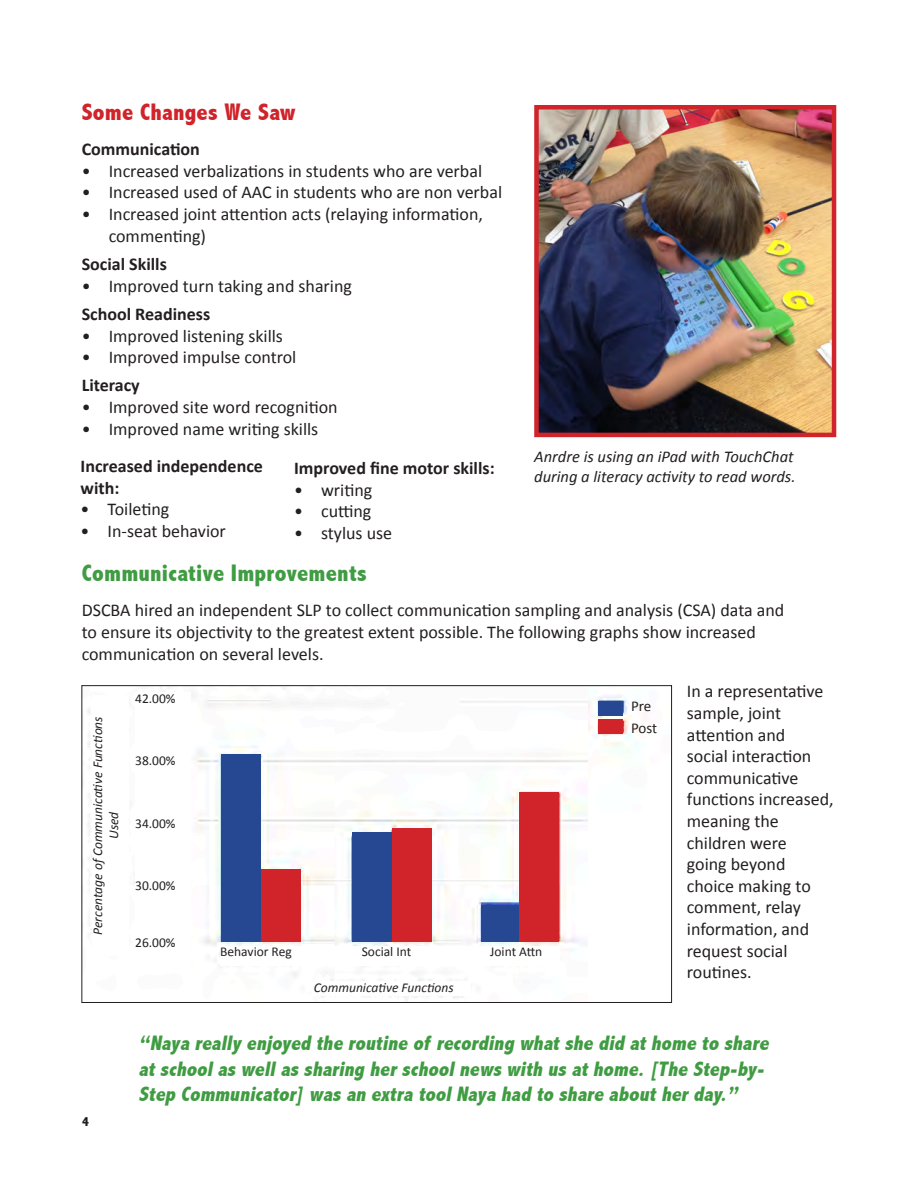
<style>
.page{position:relative;width:918px;height:1188px;background:#fff}
.page>*{position:absolute;margin:0;border:0;box-sizing:border-box;transform-origin:0 0}
.Headings{font:800 condensed 24px "Abadi";letter-spacing:.01em;color:#409c42}
.Headings-2{font:800 condensed 24px "Abadi";letter-spacing:.01em;color:#d1232a}
.Inset_quote{font:italic 800 condensed 21px/25.2px "Abadi";color:#409c42}
.Text{font:18px/21.6px "Calibri";color:#231f20}
.Text-2{font:700 18px/21.6px "Calibri";color:#231f20}
.Text-3{font:italic 16.5px/19.8px "Calibri";color:#231f20}
.Text-4{font:15px "Calibri";letter-spacing:-.01em;color:#231f20}
.Text-5{font:italic 13.5px "Calibri";color:#231f20}
.Text-6{font:13.5px "Calibri";color:#231f20}
.t1{font:800 condensed 13.5px "Abadi";color:#231f20}
</style>
<div class="page">
<img style="left:88px;top:687px;width:557px;height:314px">
<div style="left:221px;top:754px;width:40px;height:188px;background:#264792"></div>
<div style="left:261px;top:869px;width:40px;height:73px;background:#d1232a"></div>
<div style="left:392px;top:829px;width:40px;height:113px;background:#d1232a"></div>
<div style="left:352px;top:833px;width:40px;height:109px;background:#264792"></div>
<div style="left:481px;top:906px;width:40px;height:36px;background:#264792"></div>
<div style="left:519px;top:792px;width:40px;height:150px;background:#d1232a"></div>
<div style="left:598px;top:720px;width:25px;height:14px;background:#d1232a"></div>
<div style="left:598px;top:701px;width:25px;height:15px;background:#264792"></div>
<div style="left:314px;top:981px;width:156px;height:15px;background:#fff"></div>
<div style="left:220px;top:946px;width:340px;height:20px;background:#fff"></div>
<div style="left:135px;top:692px;width:55px;height:281px;background:#fff"></div>
<div style="left:92px;top:695px;width:36px;height:261px;background:#fff"></div>
<img style="left:539px;top:110px;width:292px;height:322px">
<div style="left:534px;top:105px;width:302px;height:332px;border:4px solid #d1232a"></div>
<p class="Headings-2" style="left:82px;top:98px;width:215px">Some Changes We Saw</p>
<p class="Text-2" style="left:82px;top:138px;width:120px">Communication</p>
<p class="Text" style="left:82px;top:160px;width:402px">• Increased verbalizations in students who are verbal</p>
<p class="Text" style="left:82px;top:182px;width:422px">• Increased used of AAC in students who are non verbal</p>
<p class="Text" style="left:109px;top:203px;width:376px;text-indent:-27px">• Increased joint attention acts (relaying information, commenting)</p>
<p class="Text-2" style="left:82px;top:253px;width:87px">Social Skills</p>
<p class="Text" style="left:82px;top:275px;width:272px">• Improved turn taking and sharing</p>
<p class="Text-2" style="left:82px;top:303px;width:130px">School Readiness</p>
<p class="Text" style="left:82px;top:325px;width:203px">• Improved listening skills</p>
<p class="Text" style="left:82px;top:346px;width:216px">• Improved impulse control</p>
<p class="Text-2" style="left:82px;top:375px;width:60px">Literacy</p>
<p class="Text" style="left:82px;top:396px;width:257px">• Improved site word recognition</p>
<p class="Text" style="left:82px;top:418px;width:238px">• Improved name writing skills</p>
<p class="Text-2" style="left:81px;top:455px;width:184px">Increased independence with:</p>
<p class="Text" style="left:81px;top:499px;width:90px">• Toileting</p>
<p class="Text" style="left:81px;top:520px;width:147px">• In-seat behavior</p>
<p class="Text-2" style="left:294px;top:457px;width:202px">Improved fine motor skills:</p>
<p class="Text" style="left:294px;top:479px;width:80px">• writing</p>
<p class="Text" style="left:294px;top:501px;width:79px">• cutting</p>
<p class="Text" style="left:294px;top:522px;width:100px">• stylus use</p>
<p class="Text-3" style="left:534px;top:446px;width:263px">Anrdre is using an iPad with TouchChat during a literacy activity to read words.</p>
<p class="Headings" style="left:82px;top:559px;width:287px">Communicative Improvements</p>
<p class="Text" style="left:82px;top:600px;width:704px">DSCBA hired an independent SLP to collect communication sampling and analysis (CSA) data and to ensure its objectivity to the greatest extent possible. The following graphs show increased communication on several levels.</p>
<p class="Text-5" style="left:88px;top:935px;width:220px;rotate:-90deg">Percentage ofCommunicative Functions</p>
<p class="Text-5" style="left:105px;top:839px;width:29px;rotate:-90deg">Used</p>
<p class="Text-6" style="left:135px;top:689px;width:42px">42.00%</p>
<p class="Text-6" style="left:135px;top:752px;width:42px">38.00%</p>
<p class="Text-6" style="left:135px;top:815px;width:42px">34.00%</p>
<p class="Text-6" style="left:135px;top:877px;width:42px">30.00%</p>
<p class="Text-6" style="left:135px;top:934px;width:42px">26.00%</p>
<p class="Text-6" style="left:220px;top:943px;width:73px">Behavior Reg</p>
<p class="Text-6" style="left:362px;top:943px;width:51px">Social Int</p>
<p class="Text-6" style="left:490px;top:943px;width:54px">Joint Attn</p>
<p class="Text-5" style="left:314px;top:978px;width:141px">Communicative Functions</p>
<p class="Text-4" style="left:631px;top:696px;width:22px">Pre</p>
<p class="Text-4" style="left:631px;top:719px;width:28px">Post</p>
<p class="Text" style="left:687px;top:681px;width:148px">In a representative sample, joint attention and<br>social interaction communicative functions increased, meaning the children were<br>going beyond choice making to comment, relay information, and request social routines.</p>
<p class="t1" style="left:82px;top:1114px;width:8px">4</p>
<p class="Inset_quote" style="left:139px;top:1031px;width:636px">“Naya really enjoyed the routine of recording whatshe did athome to share atschoolas wellas sharing herschoolnews with us athome.[The Step-by-<br>Step Communicator] was an extra toolNaya had to share aboutherday.”</p>
</div>
